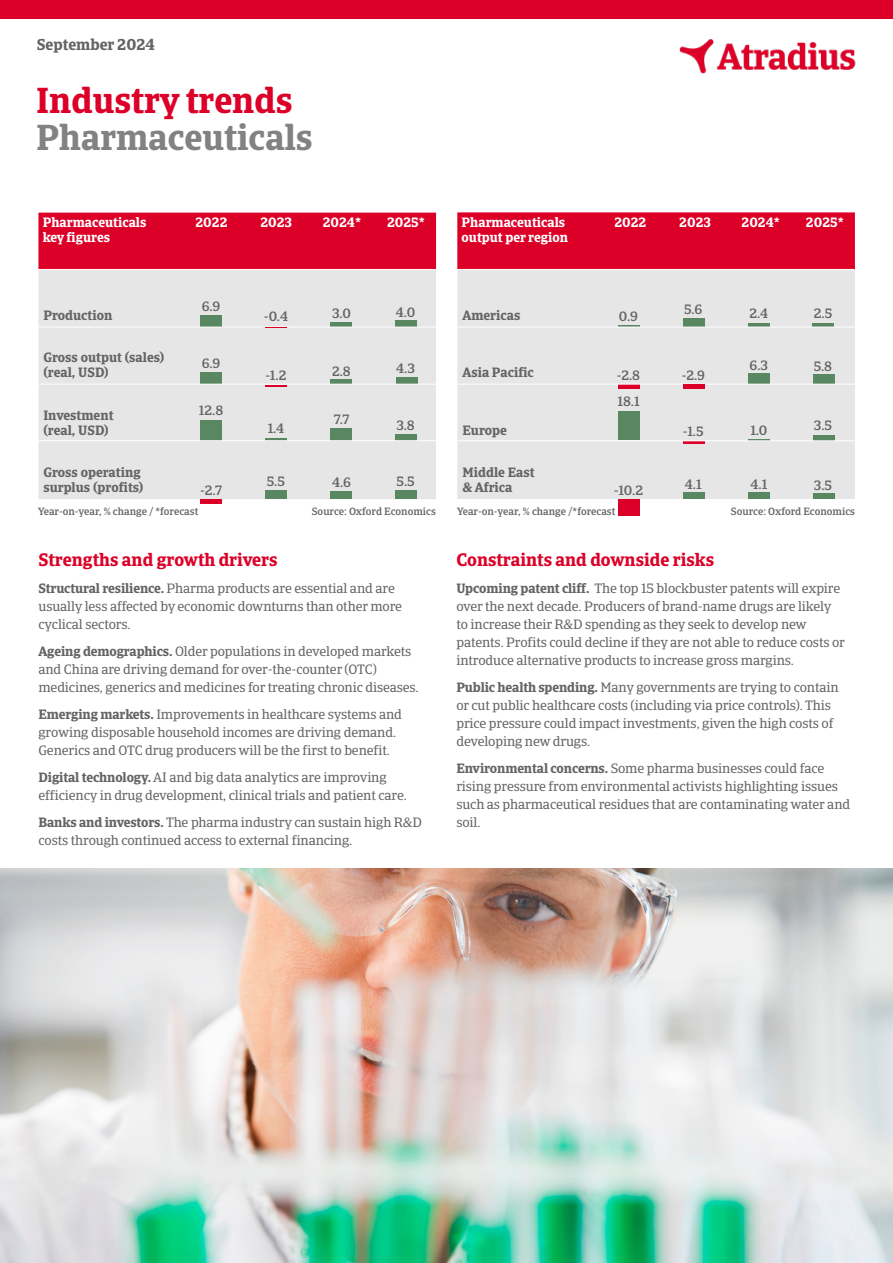
<style>
.page{position:relative;width:893px;height:1263px;background:#fff}
.page>*{position:absolute;margin:0;border:0;box-sizing:border-box;transform-origin:0 0}
.t1{font:700 36px "Catalana";color:#828282}
.t2{font:700 36px "Catalana";color:#dc0028}
.t3{font:700 18px "Catalana";color:#dc0028}
.t4{font:700 15.75px "Catalana";color:#646464}
.t5{font:13.5px/18px "Catalana";letter-spacing:-.01em;color:#646464}
.t6{font:700 13.5px/15px "Catalana";color:#646464}
.t7{font:500 13.5px "Catalana";color:#646464}
.t8{font:700 13.5px/15px "Catalana";color:#fff}
.t9{font:500 10.5px "Catalana";color:#646464}
.s1{font-weight:700}
</style>
<div class="page">
<div style="left:457px;top:212px;width:398px;height:58px;background:#dc0028"></div>
<div style="left:457px;top:270px;width:398px;height:229px;background:#e6e6e6"></div>
<div style="left:38px;top:213px;width:398px;height:56px;background:#dc0028"></div>
<div style="left:38px;top:270px;width:398px;height:229px;background:#e6e6e6"></div>
<div style="left:0;top:0;width:893px;height:18px;background:#dc0028"></div>
<hr style="left:618px;top:325px;width:21px;height:2px;background:#598762">
<div style="left:683px;top:318px;width:21px;height:9px;background:#598762"></div>
<svg style="left:748px;top:323px;width:21px;height:4px"></svg>
<svg style="left:812px;top:323px;width:22px;height:4px"></svg>
<hr style="left:457px;top:327px;width:397px;height:1px;background:#fff">
<div style="left:618px;top:384px;width:22px;height:5px;background:#dc0028"></div>
<div style="left:813px;top:374px;width:21px;height:10px;background:#598762"></div>
<div style="left:748px;top:374px;width:21px;height:10px;background:#598762"></div>
<hr style="left:457px;top:384px;width:398px;height:1px;background:#fff">
<div style="left:201px;top:373px;width:21px;height:11px;background:#598762"></div>
<svg style="left:266px;top:385px;width:21px;height:1px"></svg>
<div style="left:396px;top:377px;width:21px;height:7px;background:#598762"></div>
<div style="left:331px;top:379px;width:21px;height:5px;background:#598762"></div>
<hr style="left:39px;top:384px;width:397px;height:1px;background:#fff">
<div style="left:201px;top:420px;width:21px;height:20px;background:#598762"></div>
<hr style="left:265px;top:438px;width:22px;height:2px;background:#598762">
<div style="left:331px;top:428px;width:21px;height:12px;background:#598762"></div>
<div style="left:396px;top:434px;width:21px;height:6px;background:#598762"></div>
<hr style="left:38px;top:440px;width:398px;height:1px;background:#fff">
<div style="left:331px;top:492px;width:21px;height:7px;background:#598762"></div>
<div style="left:396px;top:490px;width:21px;height:9px;background:#598762"></div>
<div style="left:201px;top:316px;width:21px;height:11px;background:#598762"></div>
<div style="left:331px;top:322px;width:21px;height:5px;background:#598762"></div>
<div style="left:396px;top:320px;width:21px;height:7px;background:#598762"></div>
<hr style="left:39px;top:327px;width:397px;height:1px;background:#fff">
<div style="left:683px;top:493px;width:22px;height:6px;background:#598762"></div>
<div style="left:748px;top:493px;width:22px;height:6px;background:#598762"></div>
<div style="left:813px;top:494px;width:21px;height:5px;background:#598762"></div>
<hr style="left:457px;top:269px;width:397px;height:1px;background:#fff">
<div style="left:618px;top:411px;width:22px;height:29px;background:#598762"></div>
<hr style="left:683px;top:441px;width:21px;height:3px;background:#dc0028">
<svg style="left:748px;top:439px;width:21px;height:1px"></svg>
<div style="left:813px;top:435px;width:21px;height:5px;background:#598762"></div>
<hr style="left:457px;top:440px;width:398px;height:1px;background:#fff">
<svg style="left:266px;top:328px;width:21px;height:1px"></svg>
<hr style="left:201px;top:499px;width:21px;height:4px;background:#dc0028">
<div style="left:265px;top:490px;width:22px;height:9px;background:#598762"></div>
<div style="left:683px;top:384px;width:21px;height:5px;background:#dc0028"></div>
<div style="left:618px;top:499px;width:22px;height:16px;background:#dc0028"></div>
<img style="left:0;top:868px;width:892px;height:395px">
<img style="left:659px;top:18px;width:216px;height:56px">
<p class="t4" style="left:37px;top:35px;width:120px">September 2024</p>
<h1 class="t2" style="left:36px;top:78px;width:258px">Industry trends</h1>
<h1 class="t1" style="left:36px;top:116px;width:278px">Pharmaceuticals</h1>
<p class="t8" style="left:43px;top:215px;width:105px">Pharmaceuticals key figures</p>
<p class="t8" style="left:195px;top:215px;width:33px">2022</p>
<p class="t8" style="left:260px;top:215px;width:33px">2023</p>
<p class="t8" style="left:323px;top:215px;width:40px">2024*</p>
<p class="t8" style="left:387px;top:215px;width:39px">2025*</p>
<p class="t8" style="left:462px;top:215px;width:108px">Pharmaceuticals output per region</p>
<p class="t8" style="left:614px;top:215px;width:33px">2022</p>
<p class="t8" style="left:679px;top:215px;width:33px">2023</p>
<p class="t8" style="left:741px;top:215px;width:40px">2024*</p>
<p class="t8" style="left:806px;top:215px;width:39px">2025*</p>
<p class="t6" style="left:43px;top:307px;width:71px">Production</p>
<p class="t7" style="left:202px;top:298px;width:20px">6.9</p>
<p class="t7" style="left:264px;top:308px;width:26px">-0.4</p>
<p class="t7" style="left:332px;top:305px;width:20px">3.0</p>
<p class="t7" style="left:396px;top:304px;width:21px">4.0</p>
<p class="t6" style="left:462px;top:307px;width:59px">Americas</p>
<p class="t7" style="left:619px;top:309px;width:21px">0.9</p>
<p class="t7" style="left:684px;top:301px;width:20px">5.6</p>
<p class="t7" style="left:749px;top:306px;width:20px">2.4</p>
<p class="t7" style="left:814px;top:306px;width:20px">2.5</p>
<p class="t6" style="left:43px;top:350px;width:122px">Gross output (sales) (real, USD)</p>
<p class="t7" style="left:202px;top:355px;width:20px">6.9</p>
<p class="t7" style="left:265px;top:367px;width:23px">-1.2</p>
<p class="t7" style="left:332px;top:363px;width:20px">2.8</p>
<p class="t7" style="left:396px;top:360px;width:20px">4.3</p>
<p class="t6" style="left:462px;top:365px;width:73px">Asia Pacific</p>
<p class="t7" style="left:617px;top:368px;width:25px">-2.8</p>
<p class="t7" style="left:682px;top:368px;width:25px">-2.9</p>
<p class="t7" style="left:750px;top:357px;width:20px">6.3</p>
<p class="t7" style="left:814px;top:359px;width:20px">5.8</p>
<p class="t6" style="left:43px;top:408px;width:72px">Investment (real, USD)</p>
<p class="t7" style="left:199px;top:402px;width:26px">12.8</p>
<p class="t7" style="left:268px;top:420px;width:18px">1.4</p>
<p class="t7" style="left:334px;top:411px;width:17px">7.7</p>
<p class="t7" style="left:396px;top:417px;width:20px">3.8</p>
<p class="t6" style="left:462px;top:423px;width:46px">Europe</p>
<p class="t7" style="left:617px;top:394px;width:24px">18.1</p>
<p class="t7" style="left:683px;top:424px;width:22px">-1.5</p>
<p class="t7" style="left:750px;top:422px;width:18px">1.0</p>
<p class="t7" style="left:814px;top:418px;width:20px">3.5</p>
<p class="t6" style="left:43px;top:465px;width:102px">Gross operating surplus (profits)</p>
<p class="t7" style="left:200px;top:482px;width:24px">-2.7</p>
<p class="t7" style="left:267px;top:473px;width:20px">5.5</p>
<p class="t7" style="left:332px;top:474px;width:20px">4.6</p>
<p class="t7" style="left:397px;top:473px;width:20px">5.5</p>
<p class="t6" style="left:462px;top:465px;width:74px">Middle East &amp; Africa</p>
<p class="t7" style="left:614px;top:482px;width:31px">-10.2</p>
<p class="t7" style="left:685px;top:476px;width:18px">4.1</p>
<p class="t7" style="left:750px;top:476px;width:18px">4.1</p>
<p class="t7" style="left:814px;top:478px;width:20px">3.5</p>
<p class="t9" style="left:38px;top:505px;width:162px">Year-on-year, % change / *forecast</p>
<p class="t9" style="left:312px;top:505px;width:126px">Source: Oxford Economics</p>
<p class="t9" style="left:457px;top:505px;width:160px">Year-on-year, % change /*forecast</p>
<p class="t9" style="left:731px;top:505px;width:126px">Source: Oxford Economics</p>
<h2 class="t3" style="left:38px;top:549px;width:241px">Strengths and growth drivers</h2>
<p class="t5" style="left:38px;top:580px;width:365px"><span class="s1">Structural resilience.</span> Pharma products are essential and are usually less affected by economic downturns than other more cyclical sectors.</p>
<p class="t5" style="left:38px;top:643px;width:382px"><span class="s1">Ageing demographics.</span> Older populations in developed markets and China are driving demand for over-the-counter (OTC) medicines, generics and medicines for treating chronic diseases.</p>
<p class="t5" style="left:38px;top:706px;width:365px"><span class="s1">Emerging markets.</span> Improvements in healthcare systems and growing disposable household incomes are driving demand.<br>Generics and OTC drug producers will be the first to benefit.</p>
<p class="t5" style="left:38px;top:769px;width:370px"><span class="s1">Digital technology.</span> AI and big data analytics are improving efficiency in drug development, clinical trials and patient care.</p>
<p class="t5" style="left:38px;top:814px;width:385px"><span class="s1">Banks and investors.</span> The pharma industry can sustain high R&amp;D costs through continued access to external financing.</p>
<h2 class="t3" style="left:456px;top:549px;width:259px">Constraints and downside risks</h2>
<p class="t5" style="left:456px;top:580px;width:390px"><span class="s1">Upcoming patent cliff.</span> The top 15 blockbuster patents will expire over the next decade. Producers of brand-name drugs are likely to increase their R&amp;D spending as they seek to develop new patents. Profits could decline if they are not able to reduce costs or introduce alternative products to increase gross margins.</p>
<p class="t5" style="left:456px;top:679px;width:384px"><span class="s1">Public health spending.</span> Many governments are trying to contain or cut public healthcare costs (including via price controls). This price pressure could impact investments, given the high costs of developing new drugs.</p>
<p class="t5" style="left:456px;top:760px;width:395px"><span class="s1">Environmental concerns.</span> Some pharma businesses could face rising pressure from environmental activists highlighting issues such as pharmaceutical residues that are contaminating water and soil.</p>
</div>
